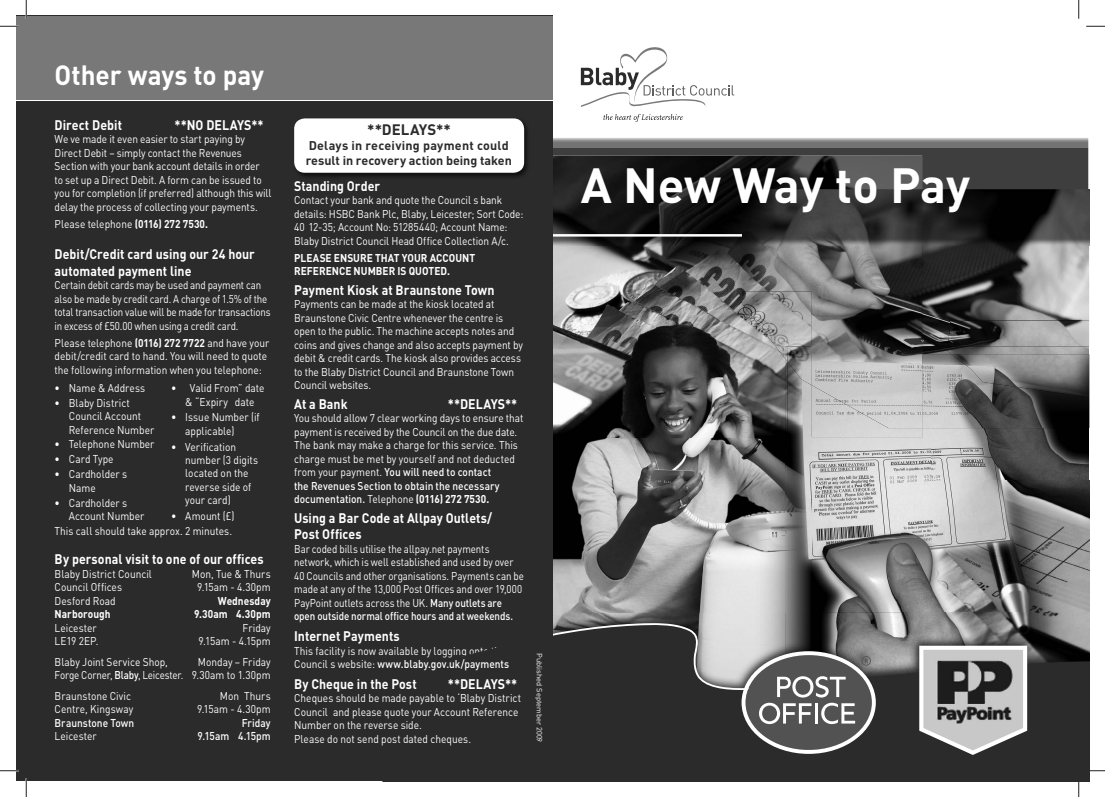
<style>
.page{position:relative;width:1105px;height:797px;background:#fff}
.page>*{position:absolute;margin:0;border:0;box-sizing:border-box;transform-origin:0 0}
.t1{font:700 48.75px "DIN";color:#fff}
.t2{font:700 27.5px "DIN";color:#fff;scale:.95 1}
.t3{font:700 15px "DIN";letter-spacing:-.005em;color:#2b2b2b}
.t4{font:700 13.75px/16.5px "DIN";letter-spacing:.005em;color:#fff;scale:.9 1}
.t5{font:700 12.5px/15px "DIN";letter-spacing:.01em;color:#2b2b2b}
.t6{font:11.25px/13.5px "DIN";letter-spacing:-.005em;color:#fff;scale:.9 1}
.t7{font:11.25px/13.5px "DIN";letter-spacing:-.005em;color:#fff;scale:.87 1}
.t8{font:700 11.25px/13.5px "DIN";letter-spacing:.005em;color:#fff;scale:.9 1}
.t9{font:500 11.25px "DIN";color:#fff;scale:.9 1}
.t10{font:7.5px "DIN";color:#fff}
.s1{font-weight:700}
.s2{font-weight:500}
.s3{font-weight:400}
</style>
<div class="page">
<img style="left:552px;top:246px;width:190px;height:45px">
<img style="left:552px;top:291px;width:234px;height:322px">
<img style="left:552px;top:236px;width:190px;height:10px">
<svg style="left:552px;top:135px;width:537px;height:101px;background:#414141"></svg>
<img style="left:552px;top:613px;width:234px;height:10px">
<div style="left:16px;top:16px;width:536px;height:765px;background:#2b2b2b"></div>
<svg style="left:1078px;top:0;width:1px;height:19px"></svg>
<svg style="left:0;top:770px;width:19px;height:1px"></svg>
<hr style="left:16px;top:98px;width:538px;height:3px;background:#fff">
<img style="left:811px;top:346px;width:137px;height:8px">
<img style="left:948px;top:346px;width:141px;height:8px">
<svg style="left:1086px;top:26px;width:19px;height:1px"></svg>
<svg style="left:1089px;top:770px;width:16px;height:1px"></svg>
<svg style="left:25px;top:778px;width:2px;height:19px"></svg>
<svg style="left:1078px;top:781px;width:1px;height:16px"></svg>
<div style="left:16px;top:16px;width:536px;height:84px;background:#787878"></div>
<svg style="left:0;top:25px;width:19px;height:2px"></svg>
<svg style="left:25px;top:0;width:2px;height:19px"></svg>
<svg style="left:603px;top:114px;width:80px;height:8px"></svg>
<svg style="left:581px;top:47px;width:153px;height:60px"></svg>
<img style="left:296px;top:120px;width:231px;height:57px">
<div style="left:294px;top:118px;width:230px;height:55px;background:#fff;border-radius:11px"></div>
<img style="left:742px;top:189px;width:347px;height:157px">
<img style="left:930px;top:428px;width:159px;height:52px">
<img style="left:742px;top:291px;width:69px;height:68px">
<img style="left:1089px;top:354px;width:1px;height:378px">
<img style="left:786px;top:359px;width:2px;height:254px">
<img style="left:811px;top:428px;width:119px;height:196px">
<img style="left:811px;top:428px;width:111px;height:10px">
<img style="left:811px;top:354px;width:278px;height:74px">
<img style="left:788px;top:385px;width:23px;height:228px">
<img style="left:788px;top:354px;width:23px;height:31px">
<img style="left:901px;top:480px;width:188px;height:144px">
<img style="left:952px;top:354px;width:137px;height:43px">
<img style="left:786px;top:613px;width:25px;height:11px">
<svg style="left:552px;top:624px;width:537px;height:157px;background:#414141"></svg>
<svg style="left:742px;top:651px;width:134px;height:102px;background:#747474"></svg>
<svg style="left:919px;top:645px;width:108px;height:110px;background:#949494"></svg>
<p class="t2" style="left:55px;top:65px;width:222px">Other ways to pay</p>
<h1 class="t4" style="left:55px;top:118px;width:76px">Direct Debit</h1>
<h1 class="t4" style="left:175px;top:118px;width:101px">**NO DELAYS**</h1>
<p class="t6" style="left:55px;top:134px;width:243px">We ve made it even easier to start paying by Direct Debit – simply contact the Revenues Section with your bank account details in order<br>to set up a Direct Debit. A form can be issued to you for completion (if preferred) although this will delay the process of collecting your payments.</p>
<p class="t6" style="left:55px;top:218px;width:172px">Please telephone <span class="s1">(0116) 272 7530.</span></p>
<h2 class="t4" style="left:55px;top:247px;width:224px">Debit/Credit card using our 24 hour automated payment line</h2>
<p class="t7" style="left:55px;top:279px;width:250px">Certain debit cards may be used and payment can also be made by credit card. A charge of 1.5% of the total transaction value will be made for transactions in excess of £50.00 when using a credit card.</p>
<p class="t6" style="left:55px;top:337px;width:240px">Please telephone <span class="s1">(0116) 272 7722</span> and have your debit/credit card to hand. You will need to quote the following information when you telephone:</p>
<p class="t6" style="left:55px;top:382px;width:102px">• Name &amp; Address</p>
<p class="t6" style="left:171px;top:382px;width:105px">• Valid From” date</p>
<p class="t6" style="left:55px;top:397px;width:85px">• Blaby District</p>
<p class="t6" style="left:185px;top:396px;width:78px">&amp; “Expiry date</p>
<p class="t6" style="left:69px;top:410px;width:82px">Council Account</p>
<p class="t6" style="left:171px;top:412px;width:100px">• Issue Number (if</p>
<p class="t6" style="left:69px;top:424px;width:97px">Reference Number</p>
<p class="t6" style="left:185px;top:425px;width:56px">applicable)</p>
<p class="t6" style="left:55px;top:439px;width:113px">• Telephone Number</p>
<p class="t6" style="left:171px;top:441px;width:74px">• Verification</p>
<p class="t6" style="left:55px;top:454px;width:67px">• Card Type</p>
<p class="t6" style="left:185px;top:454px;width:83px">number (3 digits</p>
<p class="t6" style="left:55px;top:469px;width:82px">• Cardholder s</p>
<p class="t6" style="left:185px;top:467px;width:72px">located on the</p>
<p class="t6" style="left:69px;top:482px;width:32px">Name</p>
<p class="t6" style="left:185px;top:481px;width:75px">reverse side of</p>
<p class="t6" style="left:55px;top:497px;width:82px">• Cardholder s</p>
<p class="t6" style="left:185px;top:494px;width:52px">your card)</p>
<p class="t6" style="left:69px;top:510px;width:86px">Account Number</p>
<p class="t6" style="left:55px;top:509px;width:201px;line-height:15.5px;text-align:right">• Amount (£)<br>This call should take approx. 2 minutes.</p>
<h3 class="t4" style="left:55px;top:552px;width:234px">By personal visit to one of our offices</h3>
<p class="t6" style="left:55px;top:568px;width:110px">Blaby District Council</p>
<p class="t6" style="left:192px;top:568px;width:89px">Mon, Tue &amp; Thurs</p>
<p class="t6" style="left:55px;top:581px;width:77px">Council Offices</p>
<p class="t6" style="left:197px;top:581px;width:83px">9.15am - 4.30pm</p>
<p class="t6" style="left:55px;top:595px;width:69px">Desford Road</p>
<p class="t8" style="left:218px;top:595px;width:60px">Wednesday</p>
<p class="t8" style="left:55px;top:608px;width:64px">Narborough</p>
<p class="t8" style="left:194px;top:608px;width:87px">9.30am 4.30pm</p>
<p class="t6" style="left:55px;top:622px;width:48px">Leicester</p>
<p class="t6" style="left:243px;top:622px;width:33px">Friday</p>
<p class="t6" style="left:55px;top:635px;width:50px">LE19 2EP.</p>
<p class="t6" style="left:199px;top:635px;width:82px">9.15am - 4.15pm</p>
<p class="t6" style="left:55px;top:656px;width:127px">Blaby Joint Service Shop,</p>
<p class="t6" style="left:55px;top:656px;width:242px;text-align:right">Monday – Friday<br>Forge Corner, <span class="s2">Blaby</span>, Leicester. 9.30am to 1.30pm</p>
<p class="t6" style="left:55px;top:690px;width:87px">Braunstone Civic</p>
<p class="t6" style="left:220px;top:690px;width:58px">Mon Thurs</p>
<p class="t6" style="left:55px;top:703px;width:89px">Centre, Kingsway</p>
<p class="t6" style="left:197px;top:703px;width:83px">9.15am - 4.30pm</p>
<p class="t9" style="left:55px;top:718px;width:90px">Braunstone Town</p>
<p class="t9" style="left:242px;top:718px;width:33px">Friday</p>
<p class="t6" style="left:55px;top:730px;width:48px">Leicester</p>
<p class="t9" style="left:198px;top:732px;width:83px">9.15am 4.15pm</p>
<p class="t3" style="left:367px;top:124px;width:85px">**DELAYS**</p>
<p class="t5" style="left:306px;top:139px;width:208px">Delays in receiving payment could result in recovery action being taken</p>
<h4 class="t4" style="left:294px;top:179px;width:97px">Standing Order</h4>
<p class="t6" style="left:294px;top:195px;width:256px">Contact your bank and quote the Council s bank details: HSBC Bank Plc, Blaby, Leicester; Sort Code:<br>40 12-35; Account No: 51285440; Account Name:<br>Blaby District Council Head Office Collection A/c.</p>
<p class="t8" style="left:294px;top:252px;width:203px">PLEASE ENSURE THAT YOUR ACCOUNT<br>REFERENCE NUMBER IS QUOTED.</p>
<p class="t4" style="left:294px;top:283px;width:224px">Payment Kiosk at Braunstone Town</p>
<p class="t6" style="left:294px;top:298px;width:256px">Payments can be made at the kiosk located at Braunstone Civic Centre whenever the centre is open to the public. The machine accepts notes and coins and gives change and also accepts payment by debit &amp; credit cards. The kiosk also provides access to the Blaby District Council and Braunstone Town Council websites.</p>
<h4 class="t4" style="left:294px;top:397px;width:61px">At a Bank</h4>
<h4 class="t4" style="left:448px;top:397px;width:79px">**DELAYS**</h4>
<p class="t6" style="left:294px;top:413px;width:256px">You should allow 7 clear working days to ensure that payment is received by the Council on the due date.<br>The bank may make a charge for this service. This charge must be met by yourself and not deducted from your payment. <span class="s2">You will need to contact<br>the Revenues Section to obtain the necessary documentation.</span> Telephone <span class="s1">(0116) 272 7530.</span></p>
<h4 class="t4" style="left:294px;top:511px;width:221px">Using a Bar Code at Allpay Outlets/<br>Post Offices</h4>
<p class="t7" style="left:294px;top:543px;width:266px">Bar coded bills utilise the allpay.net payments network, which is well established and used by over 40 Councils and other organisations. Payments can be made at any of the 13,000 Post Offices and over 19,000<br>PayPoint outlets across the UK. <span class="s2">Many outlets are open outside normal office hours and at weekends.</span></p>
<h4 class="t4" style="left:294px;top:629px;width:119px">Internet Payments</h4>
<p class="t6" style="left:294px;top:645px;width:236px">This facility is now available by logging onto the</p>
<p class="t9" style="left:294px;top:660px;width:241px"><span class="s3">Council s website:</span> www.blaby.gov.uk/payments</p>
<p class="t4" style="left:294px;top:677px;width:138px">By Cheque in the Post</p>
<p class="t4" style="left:448px;top:677px;width:79px">**DELAYS**</p>
<p class="t6" style="left:294px;top:692px;width:254px">Cheques should be made payable to ‘Blaby District Council and please quote your Account Reference Number on the reverse side.<br>Please do not send post dated cheques.</p>
<p class="t10" style="left:542px;top:653px;width:91px;rotate:90deg">Published September 2009</p>
<p class="t1" style="left:581px;top:168px;width:391px">A New Way to Pay</p>
</div>
